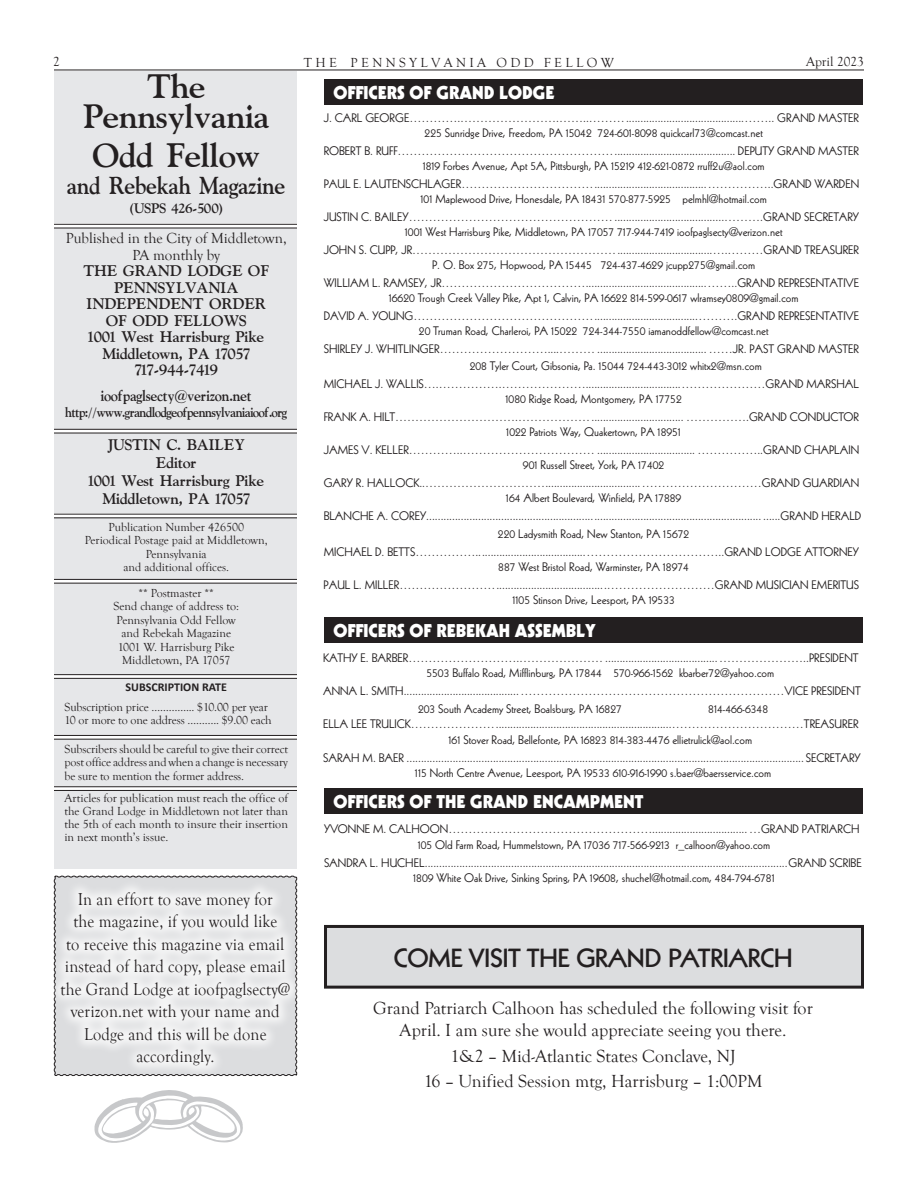
<style>
.page{position:relative;width:918px;height:1188px;background:#fff}
.page>*{position:absolute;margin:0;border:0;box-sizing:border-box;transform-origin:0 0}
.t1{font:33px/30px "VNI Goudy Bold";color:#231f20;text-align:center}
.t2{font:800 25.5px "Kabel";color:#231f20}
.t3{font:24px "VNI Goudy Bold";color:#231f20;scale:.9 1}
.t4{font:18px/22.5px "Goudy Old Style T";color:#231f20;text-align:center}
.t5{font:900 18px "Kabel";color:#fff}
.t6{font:17.7px/22.5px "Goudy Old Style T";letter-spacing:.01em;color:#231f20;text-align:center;scale:.92 1}
.t7{font:15px/16.5px "VNI Goudy Bold";color:#231f20;text-align:center}
.t8{font:15px/16.5px "Goudy Old Style T";color:#231f20;text-align:center}
.t9{font:15px "VNI Goudy Bold";color:#231f20;scale:.9 1}
.t10{font:13.5px "VNI Goudy Bold";letter-spacing:-.03em;color:#231f20;scale:.9 1}
.t11{font:13.5px "Goudy Old Style T";color:#231f20}
.t12{font:13.5px "VNI Goudy Bold";color:#231f20}
.t13{font:12px/15px "Kabel";color:#231f20;text-align:center}
.t14{font:12px/13.5px "Goudy Old Style T";color:#231f20;text-align:center}
.t15{font:700 12px "Calibri";color:#231f20}
</style>
<div class="page">
<hr style="left:54px;top:70px;width:810px;height:1px;background:#231f20">
<div style="left:54px;top:71px;width:243px;height:798px;background:#e6e7e9"></div>
<hr style="left:50px;top:430px;width:249px;height:3px;background:#fff">
<hr style="left:54px;top:514px;width:249px;height:3px;background:#fff">
<hr style="left:52px;top:580px;width:249px;height:3px;background:#fff">
<svg style="left:54px;top:676px;width:243px;height:2px"></svg>
<hr style="left:51px;top:736px;width:249px;height:3px;background:#fff">
<hr style="left:51px;top:787px;width:249px;height:3px;background:#fff">
<svg style="left:54px;top:225px;width:243px;height:3px"></svg>
<hr style="left:54px;top:224px;width:243px;height:1px;background:#231f20">
<hr style="left:54px;top:228px;width:243px;height:1px;background:#231f20">
<hr style="left:54px;top:429px;width:243px;height:1px;background:#231f20">
<hr style="left:54px;top:433px;width:243px;height:1px;background:#231f20">
<hr style="left:54px;top:514px;width:243px;height:1px;background:#231f20">
<hr style="left:54px;top:517px;width:243px;height:1px;background:#231f20">
<hr style="left:54px;top:579px;width:243px;height:1px;background:#231f20">
<hr style="left:54px;top:583px;width:243px;height:1px;background:#231f20">
<hr style="left:54px;top:674px;width:243px;height:1px;background:#231f20">
<hr style="left:54px;top:678px;width:243px;height:1px;background:#231f20">
<hr style="left:54px;top:735px;width:243px;height:1px;background:#231f20">
<hr style="left:54px;top:739px;width:243px;height:1px;background:#231f20">
<hr style="left:54px;top:786px;width:243px;height:1px;background:#231f20">
<hr style="left:54px;top:790px;width:243px;height:1px;background:#231f20">
<div style="left:324px;top:789px;width:538px;height:25px;background:#231f20"></div>
<div style="left:324px;top:618px;width:538px;height:25px;background:#231f20"></div>
<div style="left:324px;top:80px;width:538px;height:25px;background:#231f20"></div>
<svg style="left:54px;top:875px;width:244px;height:5px"></svg>
<div style="left:49px;top:880px;width:253px;height:197px;background:#fff;opacity:.75"></div>
<svg style="left:95px;top:1090px;width:148px;height:53px"></svg>
<div style="left:326px;top:926px;width:536px;height:61px;background:#dcdddf"></div>
<div style="left:324px;top:925px;width:540px;height:64px;border:3px solid #231f20"></div>
<p class="t11" style="left:53px;top:55px;width:8px">2</p>
<p class="t11" style="left:304px;top:55px;width:312px">T H E P E N N S Y L V A N I A O D D F E L L O W</p>
<p class="t11" style="left:806px;top:54px;width:59px">April 2023</p>
<h1 class="t1" style="left:83px;top:68px;width:188px">The<br>Pennsylvania</h1>
<h1 class="t1" style="left:93px;top:137px;width:169px">Odd Fellow</h1>
<h3 class="t3" style="left:67px;top:167px;width:244px">and Rebekah Magazine</h3>
<p class="t12" style="left:130px;top:198px;width:94px">(USPS 426-500)</p>
<p class="t8" style="left:66px;top:230px;width:222px">Published in the City of Middletown,<br>PA monthly by</p>
<p class="t7" style="left:83px;top:261px;width:187px">THE GRAND LODGE OF<br>PENNSYLVANIA<br>INDEPENDENT ORDER<br>OF ODD FELLOWS<br>1001 West Harrisburg Pike<br>Middletown, PA 17057<br>717-944-7419</p>
<p class="t9" style="left:101px;top:384px;width:169px">ioofpaglsecty@verizon.net</p>
<p class="t10" style="left:65px;top:402px;width:248px">http://www.grandlodgeofpennsylvaniaioof.org</p>
<p class="t7" style="left:88px;top:434px;width:177px;line-height:18px">JUSTIN C. BAILEY<br>Editor<br>1001 West Harrisburg Pike<br>Middletown, PA 17057</p>
<p class="t14" style="left:85px;top:521px;width:184px">Publication Number 426500<br>Periodical Postage paid at Middletown,<br>Pennsylvania<br>and additional offices.</p>
<p class="t14" style="left:113px;top:587px;width:127px">** Postmaster **<br>Send change of address to:<br>Pennsylvania Odd Fellow and Rebekah Magazine<br>1001 W. Harrisburg Pike<br>Middletown, PA 17057</p>
<p class="t15" style="left:126px;top:679px;width:103px">SUBSCRIPTION RATE</p>
<p class="t14" style="left:64px;top:701px;width:209px;text-align:left">Subscription price …………... $10.00 per year<br>10 or more to one address ……….. $9.00 each</p>
<p class="t14" style="left:64px;top:743px;width:225px;text-align:justify">Subscribers should be careful to give their correct post office address and when a change is necessary be sure to mention the former address.</p>
<p class="t14" style="left:64px;top:792px;width:225px;text-align:justify">Articles for publication must reach the office of the Grand Lodge in Middletown not later than the 5th of each month to insure their insertion in next month’s issue.</p>
<h3 class="t5" style="left:333px;top:791px;width:311px">OFFICERS OF THE GRAND ENCAMPMENT</h3>
<h3 class="t5" style="left:333px;top:82px;width:223px">OFFICERS OF GRAND LODGE</h3>
<p class="t13" style="left:324px;top:110px;width:537px">J. CARL GEORGE………….…………………….……..……….........................................…….. GRAND MASTER<br>225 Sunridge Drive, Freedom, PA 15042 724-601-8098 quickcarl73@comcast.net</p>
<p class="t13" style="left:324px;top:143px;width:537px">ROBERT B. RUFF……………………………………………….......................................... DEPUTY GRAND MASTER<br>1819 Forbes Avenue, Apt 5A, Pittsburgh, PA 15219 412-621-0872 rruff2u@aol.com</p>
<p class="t13" style="left:324px;top:176px;width:537px">PAUL E. LAUTENSCHLAGER…………………………….......................................……………..GRAND WARDEN<br>101 Maplewood Drive, Honesdale, PA 18431 570-877-5925 pelmhl@hotmail.com</p>
<p class="t13" style="left:324px;top:209px;width:537px">JUSTIN C. BAILEY……………………………………………......................................……….GRAND SECRETARY<br>1001 West Harrisburg Pike, Middletown, PA 17057 717-944-7419 ioofpaglsecty@verizon.net</p>
<p class="t13" style="left:324px;top:242px;width:537px">JOHN S. CUPP, JR…………………………………………….................................….………GRAND TREASURER<br>P. O. Box 275, Hopwood, PA 15445 724-437-4629 jcupp275@gmail.com</p>
<p class="t13" style="left:324px;top:275px;width:537px">WILLIAM L. RAMSEY, JR………………………………..........................................……..GRAND REPRESENTATIVE<br>16620 Trough Creek Valley Pike, Apt 1, Calvin, PA 16622 814-599-0617 wlramsey0809@gmail.com</p>
<p class="t13" style="left:324px;top:308px;width:537px">DAVID A. YOUNG………………………………………....................................……….GRAND REPRESENTATIVE<br>20 Truman Road, Charleroi, PA 15022 724-344-7550 iamanoddfellow@comcast.net</p>
<p class="t13" style="left:470px;top:341px;width:391px;line-height:16.5px;text-align:left;text-indent:-146px">SHIRLEY J. WHITLINGER………………………....……… ...................................... ……JR. PAST GRAND MASTER<br>208 Tyler Court, Gibsonia, Pa. 15044 724-443-3012 whitx2@msn.com</p>
<p class="t13" style="left:324px;top:376px;width:537px">MICHAEL J. WALLIS….…………….………………….................................…………………GRAND MARSHAL<br>1080 Ridge Road, Montgomery, PA 17752</p>
<p class="t13" style="left:324px;top:409px;width:537px">FRANK A. HILT………………………….………………................................ …………….GRAND CONDUCTOR<br>1022 Patriots Way, Quakertown, PA 18951</p>
<p class="t13" style="left:324px;top:442px;width:537px">JAMES V. KELLER…………..…………………………… .................................. ……………..GRAND CHAPLAIN<br>901 Russell Street, York, PA 17402</p>
<p class="t13" style="left:324px;top:475px;width:537px;line-height:15.8px">GARY R. HALLOCK..………………………….................................…………………………GRAND GUARDIAN<br>164 Albert Boulevard, Winfield, PA 17889</p>
<p class="t13" style="left:324px;top:507px;width:539px;line-height:18px">BLANCHE A. COREY.................................................................................................................... ......GRAND HERALD<br>220 Ladysmith Road, New Stanton, PA 15672<br>MICHAEL D. BETTS……………......................................……………………………..GRAND LODGE ATTORNEY</p>
<p class="t13" style="left:324px;top:558px;width:537px;line-height:18px">887 West Bristol Road, Warminster, PA 18974<br>PAUL L. MILLER……………………......................................………………………GRAND MUSICIAN EMERITUS</p>
<p class="t13" style="left:512px;top:593px;width:164px">1105 Stinson Drive, Leesport, PA 19533</p>
<h3 class="t5" style="left:333px;top:619px;width:264px">OFFICERS OF REBEKAH ASSEMBLY</h3>
<p class="t13" style="left:426px;top:650px;width:434px;line-height:15.8px;text-align:left;text-indent:-103px">KATHY E. BARBER……………………….………………… .......................................…………………..PRESIDENT<br>5503 Buffalo Road, Mifflinburg, PA 17844 570-966-1562 kbarber72@yahoo.com</p>
<p class="t13" style="left:418px;top:682px;width:444px;line-height:18px;text-align:left;text-indent:-95px">ANNA L. SMITH........................................…………………………………………………………VICE PRESIDENT<br>203 South Academy Street, Boalsburg, PA 16827</p>
<p class="t13" style="left:708px;top:702px;width:61px">814-466-6348</p>
<p class="t13" style="left:323px;top:717px;width:537px">ELLA LEE TRULICK………………….............................................................……………………………TREASURER</p>
<p class="t13" style="left:448px;top:732px;width:305px">161 Stover Road, Bellefonte, PA 16823 814-383-4476 ellietrulick@aol.com</p>
<p class="t13" style="left:323px;top:750px;width:539px">SARAH M. BAER .......................................................................................................................................... SECRETARY<br>115 North Centre Avenue, Leesport, PA 19533 610-916-1990 s.baer@baersservice.com</p>
<p class="t13" style="left:324px;top:821px;width:537px;line-height:15.8px">YVONNE M. CALHOON…………………………………………….................................…GRAND PATRIARCH<br>105 Old Farm Road, Hummelstown, PA 17036 717-566-9213 r_calhoon@yahoo.com</p>
<p class="t13" style="left:324px;top:856px;width:539px">SANDRA L. HUCHEL..............................................................................................................................GRAND SCRIBE<br>1809 White Oak Drive, Sinking Spring, PA 19608, shuchel@hotmail.com, 484-794-6781</p>
<h3 class="t6" style="left:61px;top:888px;width:251px">In an effort to save money for<br>the magazine, if you would like<br>to receive this magazine via email instead of hard copy, please email the Grand Lodge at ioofpaglsecty@ verizon.net with your name and<br>Lodge and this will be done accordingly.</h3>
<h2 class="t2" style="left:394px;top:943px;width:400px">COME VISIT THE GRAND PATRIARCH</h2>
<h3 class="t4" style="left:373px;top:997px;width:441px">Grand Patriarch Calhoon has scheduled the following visit for<br>April. I am sure she would appreciate seeing you there.</h3>
<h3 class="t4" style="left:424px;top:1043px;width:340px;line-height:25.5px">1&amp;2 – Mid-Atlantic States Conclave, NJ<br>16 – Unified Session mtg, Harrisburg – 1:00PM</h3>
</div>
